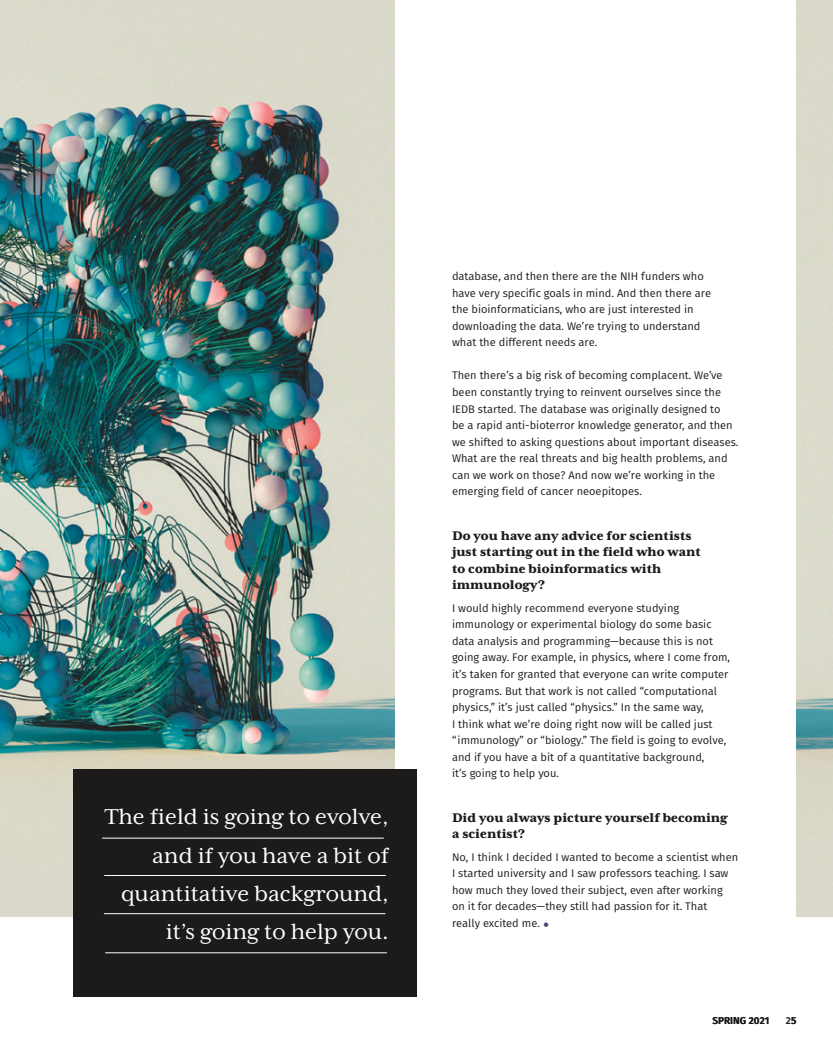
<style>
.page{position:relative;width:833px;height:1058px;background:#fff}
.page>*{position:absolute;margin:0;border:0;box-sizing:border-box;transform-origin:0 0}
.t1{font:24.75px/38.2px "Mrs Eaves XL Serif OT";color:#fff;text-align:right}
.t2{font:800 14.38px/16.5px "Mrs Eaves XL Serif OT";color:#1c1b1a}
.t3{font:11.12px/16.5px "Fira Sans";color:#1c1b1a}
.t4{font:600 10px "Fira Sans";color:#1c1b1a}
.s1{font-size:21.25px;color:#444e6d}
</style>
<div class="page">
<img style="left:0;top:0;width:394px;height:916px">
<img style="left:796px;top:0;width:36px;height:916px">
<div style="left:73px;top:768px;width:344px;height:228px;background:#1c1b1a"></div>
<hr style="left:102px;top:837px;width:282px;height:1px;background:#fff">
<hr style="left:104px;top:875px;width:282px;height:1px;background:#fff">
<hr style="left:104px;top:913px;width:281px;height:1px;background:#fff">
<hr style="left:105px;top:952px;width:282px;height:1px;background:#fff">
<h1 class="t1" style="left:105px;top:798px;width:285px">The field is going to evolve, and if you have a bit of quantitative background, it’s going to help you.</h1>
<p class="t3" style="left:452px;top:268px;width:260px">database, and then there are the NIH funders who have very specific goals in mind. And then there are the bioinformaticians, who are just interested in downloading the data. We’re trying to understand what the different needs are.</p>
<p class="t3" style="left:452px;top:367px;width:288px">Then there’s a big risk of becoming complacent. We’ve been constantly trying to reinvent ourselves since the IEDB started. The database was originally designed to<br>be a rapid anti-bioterror knowledge generator, and then we shifted to asking questions about important diseases.<br>What are the real threats and big health problems, and can we work on those? And now we’re working in the emerging field of cancer neoepitopes.</p>
<p class="t2" style="left:452px;top:527px;width:250px">Do you have any advice for scientists just starting out in the field who want to combine bioinformatics with immunology?</p>
<p class="t3" style="left:452px;top:599px;width:279px">I would highly recommend everyone studying immunology or experimental biology do some basic data analysis and programming—because this is not going away. For example, in physics, where I come from, it’s taken for granted that everyone can write computer programs. But that work is not called “computational physics,” it’s just called “physics.” In the same way,<br>I think what we’re doing right now will be called just “immunology” or “biology.” The field is going to evolve, and if you have a bit of a quantitative background,<br>it’s going to help you.</p>
<p class="t2" style="left:452px;top:809px;width:277px">Did you always picture yourself becoming a scientist?</p>
<p class="t3" style="left:452px;top:848px;width:288px">No, I think I decided I wanted to become a scientist when I started university and I saw professors teaching. I saw how much they loved their subject, even after working on it for decades—they still had passion for it. That<br>really excited me. <span class="s1">•</span></p>
<p class="t4" style="left:712px;top:1013px;width:58px">SPRING 2021</p>
<p class="t4" style="left:785px;top:1013px;width:12px">25</p>
</div>
